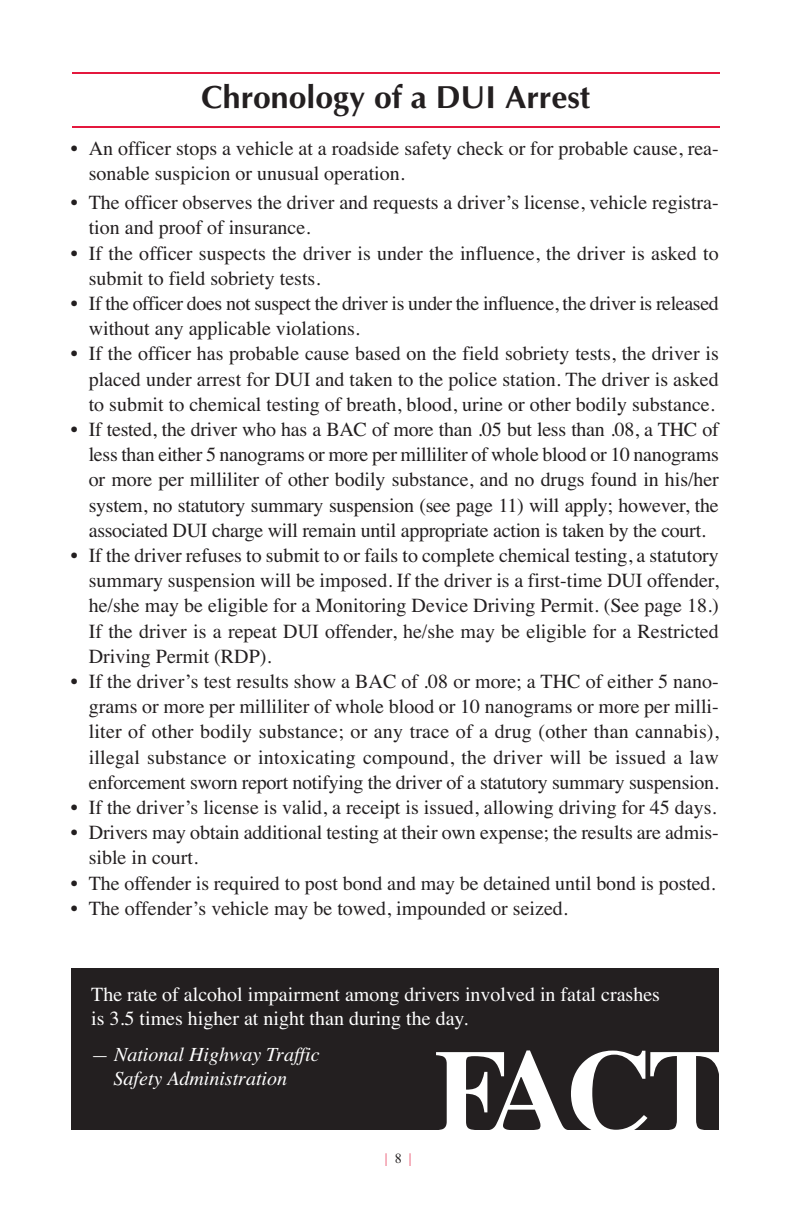
<style>
.page{position:relative;width:792px;height:1224px;background:#fff}
.page>*{position:absolute;margin:0;border:0;box-sizing:border-box;transform-origin:0 0}
.t1{font:700 32px "Optima";color:#231f20}
.t2{font:20px/25.2px "Times";color:#231f20}
.t3{font:20px/25.2px "Times";letter-spacing:-.02em;color:#231f20}
.t4{font:20px/24px "Times";color:#fff}
.t5{font:italic 20px/24px "Times";color:#fff;text-align:center}
.t6{font:14px "Times New Roman";color:#e4183e}
.s1{color:#231f20}
</style>
<div class="page">
<div style="left:71px;top:968px;width:648px;height:162px;background:#231f20"></div>
<svg style="left:436px;top:1050px;width:283px;height:80px"></svg>
<hr style="left:72px;top:72px;width:648px;height:2px;background:#e4183e">
<hr style="left:72px;top:126px;width:648px;height:2px;background:#e4183e">
<h1 class="t1" style="left:202px;top:84px;width:390px">Chronology of a DUI Arrest</h1>
<p class="t2" style="left:89px;top:138px;width:632px;text-indent:-18px">• An officer stops a vehicle at a roadside safety check or for probable cause, rea&shy;sonable suspicion or unusual operation.</p>
<p class="t2" style="left:89px;top:192px;width:632px;text-indent:-18px">• The officer observes the driver and requests a driver’s license, vehicle registra&shy;tion and proof of insurance.</p>
<p class="t2" style="left:89px;top:242px;width:632px;text-indent:-18px">• If the officer suspects the driver is under the influence, the driver is asked to submit to field sobriety tests.</p>
<p class="t3" style="left:89px;top:293px;width:632px;text-indent:-18px">• If the officer does not suspect the driver is under the influence, the driver is released without any applicable violations.</p>
<p class="t2" style="left:89px;top:343px;width:632px;text-align:justify;text-indent:-18px">• If the officer has probable cause based on the field sobriety tests, the driver is placed under arrest for DUI and taken to the police station. The driver is asked to submit to chemical testing of breath, blood, urine or other bodily substance.</p>
<p class="t2" style="left:89px;top:419px;width:632px;text-align:justify;text-indent:-18px">• If tested, the driver who has a BAC of more than .05 but less than .08, a THC of less than either 5 nanograms or more per milliliter of whole blood or 10 nano grams or more per milliliter of other bodily substance, and no drugs found in his/her system, no statutory summary suspension (see page 11) will apply; however, the associated DUI charge will remain until appropriate action is taken by the court.</p>
<p class="t2" style="left:89px;top:545px;width:632px;text-align:justify;text-indent:-18px">• If the driver refuses to submit to or fails to complete chemical testing, a statutory summary suspension will be imposed. If the driver is a first-time DUI offender, he/she may be eligible for a Monitoring Device Driving Permit. (See page 18.)<br>If the driver is a repeat DUI offender, he/she may be eligible for a Restricted Driving Permit (RDP).</p>
<p class="t2" style="left:89px;top:671px;width:632px;text-align:justify;text-indent:-18px">• If the driver’s test results show a BAC of .08 or more; a THC of either 5 nano - grams or more per milliliter of whole blood or 10 nanograms or more per milli&shy;liter of other bodily substance; or any trace of a drug (other than cannabis), illegal substance or intoxicating compound, the driver will be issued a law enforce ment sworn report notifying the driver of a statutory summary suspension.</p>
<p class="t2" style="left:71px;top:797px;width:647px">• If the driver’s license is valid, a receipt is issued, allowing driving for 45 days.</p>
<p class="t2" style="left:89px;top:822px;width:632px;text-indent:-18px">• Drivers may obtain additional testing at their own expense; the results are admis - sible in court.</p>
<p class="t2" style="left:71px;top:872px;width:646px">• The offender is required to post bond and may be detained until bond is posted.</p>
<p class="t2" style="left:71px;top:897px;width:499px">• The offender’s vehicle may be towed, impounded or seized.</p>
<p class="t4" style="left:91px;top:984px;width:570px">The rate of alcohol impairment among drivers involved in fatal crashes is 3.5 times higher at night than during the day.</p>
<p class="t5" style="left:91px;top:1044px;width:230px">— National Highway Traffic<br>Safety Administration</p>
<p class="t6" style="left:385px;top:1150px;width:28px">| <span class="s1">8</span> |</p>
</div>
